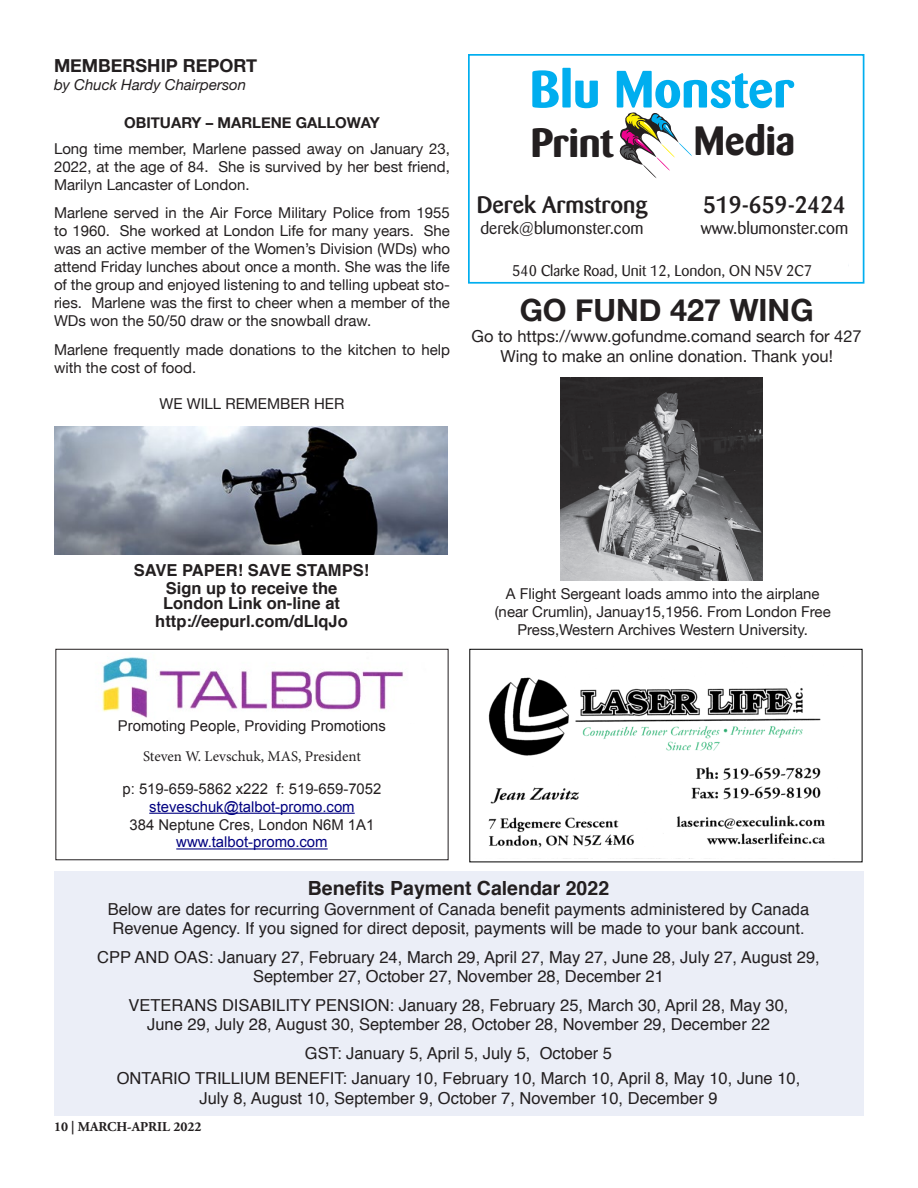
<style>
.page{position:relative;width:918px;height:1188px;background:#fff}
.page>*{position:absolute;margin:0;border:0;box-sizing:border-box;transform-origin:0 0}
.t1{font:700 51.9px "Barmeno";color:#00aeef}
.t2{font:700 40.5px "Barmeno";color:#231f20}
.t3{font:700 30.6px "Helvetica Neue";color:#231f20}
.t4{font:500 23.7px "Barmeno";color:#231f20}
.t5{font:700 19.5px "Helvetica";color:#231f20}
.t6{font:700 18px "Helvetica Neue";color:#231f20}
.t7{font:17.1px "Barmeno";color:#231f20}
.t8{font:16.95px "Barmeno";color:#231f20}
.t9{font:16.5px/19.5px "Helvetica";color:#231f20;text-align:center}
.t10{font:700 16.5px/15px "Helvetica";color:#231f20}
.t11{font:16.5px/19.5px "Helvetica Neue";color:#231f20;text-align:center}
.t12{font:15.3px "Barmeno";color:#231f20}
.t13{font:15px/18px "Helvetica Neue";color:#231f20;text-align:justify}
.t14{font:700 15px "Helvetica Neue";color:#231f20}
.t15{font:italic 15px "Helvetica Neue";color:#231f20}
.t16{font:14.85px "Arial";color:#231f20}
.t17{font:14.85px "Arial";color:#000080}
.t18{font:14.85px "Minion Pro";color:#231f20}
.t19{font:700 13.5px "Adobe Garamond Pro";color:#231f20}
</style>
<div class="page">
<div style="left:54px;top:871px;width:810px;height:245px;background:#ebeef7"></div>
<img style="left:102px;top:657px;width:302px;height:61px">
<hr style="left:149px;top:813px;width:206px;height:1px;background:#000080">
<hr style="left:176px;top:848px;width:152px;height:2px;background:#000080">
<div style="left:55px;top:649px;width:393px;height:211px;border:1px solid #231f20"></div>
<img style="left:488px;top:677px;width:338px;height:182px">
<div style="left:469px;top:649px;width:393px;height:213px;border:1px solid #000"></div>
<img style="left:54px;top:427px;width:393px;height:128px">
<svg style="left:619px;top:112px;width:73px;height:66px"></svg>
<div style="left:468px;top:54px;width:396px;height:230px;border:2px solid #00aeef"></div>
<img style="left:560px;top:378px;width:203px;height:202px">
<p class="t6" style="left:54px;top:51px;width:205px">MEMBERSHIP REPORT</p>
<p class="t15" style="left:54px;top:73px;width:194px">by Chuck Hardy Chairperson</p>
<p class="t14" style="left:124px;top:111px;width:257px">OBITUARY – MARLENE GALLOWAY</p>
<p class="t13" style="left:54px;top:140px;width:398px">Long time member, Marlene passed away on January 23, 2022, at the age of 84. She is survived by her best friend, Marilyn Lancaster of London.</p>
<p class="t13" style="left:54px;top:205px;width:398px">Marlene served in the Air Force Military Police from 1955 to 1960. She worked at London Life for many years. She was an active member of the Women’s Division (WDs) who attend Friday lunches about once a month. She was the life of the group and enjoyed listening to and telling upbeat sto&shy;ries. Marlene was the first to cheer when a member of the WDs won the 50/50 draw or the snowball draw.</p>
<p class="t13" style="left:54px;top:341px;width:397px">Marlene frequently made donations to the kitchen to help with the cost of food.</p>
<p class="t13" style="left:160px;top:395px;width:186px">WE WILL REMEMBER HER</p>
<p class="t1" style="left:530px;top:58px;width:266px">Blu Monster</p>
<p class="t2" style="left:531px;top:118px;width:84px">Print</p>
<p class="t2" style="left:694px;top:117px;width:103px">Media</p>
<p class="t4" style="left:477px;top:191px;width:172px">Derek Armstrong</p>
<p class="t8" style="left:481px;top:218px;width:165px">derek@blumonster.com</p>
<p class="t4" style="left:703px;top:191px;width:145px">519-659-2424</p>
<p class="t7" style="left:701px;top:218px;width:149px">www.blumonster.com</p>
<p class="t12" style="left:512px;top:262px;width:301px">540 Clarke Road, Unit 12, London, ON N5V 2C7</p>
<p class="t3" style="left:520px;top:286px;width:295px">GO FUND 427 WING</p>
<p class="t11" style="left:472px;top:327px;width:392px">Go to https://www.gofundme.comand search for 427<br>Wing to make an online donation. Thank you!</p>
<p class="t10" style="left:134px;top:563px;width:237px">SAVE PAPER! SAVE STAMPS!</p>
<p class="t10" style="left:163px;top:581px;width:178px">Sign up to receive the<br>London Link on-line at</p>
<p class="t10" style="left:155px;top:614px;width:194px">http://eepurl.com/dLIqJo</p>
<p class="t16" style="left:118px;top:716px;width:270px">Promoting People, Providing Promotions</p>
<p class="t18" style="left:143px;top:746px;width:219px">Steven W. Levschuk, MAS, President</p>
<p class="t16" style="left:122px;top:779px;width:261px">p: 519-659-5862 x222 f: 519-659-7052</p>
<p class="t17" style="left:149px;top:797px;width:207px">steveschuk@talbot-promo.com</p>
<p class="t16" style="left:130px;top:815px;width:246px">384 Neptune Cres, London N6M 1A1</p>
<p class="t17" style="left:176px;top:832px;width:153px">www.talbot-promo.com</p>
<p class="t13" style="left:495px;top:586px;width:337px;text-align:center">A Flight Sergeant loads ammo into the airplane (near Crumlin), Januay15,1956. From London Free<br>Press,Western Archives Western University.</p>
<p class="t5" style="left:308px;top:873px;width:303px">Benefits Payment Calendar 2022</p>
<p class="t9" style="left:108px;top:900px;width:703px">Below are dates for recurring Government of Canada benefit payments administered by Canada</p>
<p class="t9" style="left:112px;top:919px;width:694px">Revenue Agency. If you signed for direct deposit, payments will be made to your bank account.</p>
<p class="t9" style="left:97px;top:948px;width:724px">CPP AND OAS: January 27, February 24, March 29, April 27, May 27, June 28, July 27, August 29,<br>September 27, October 27, November 28, December 21</p>
<p class="t9" style="left:129px;top:996px;width:661px">VETERANS DISABILITY PENSION: January 28, February 25, March 30, April 28, May 30,</p>
<p class="t9" style="left:147px;top:1015px;width:624px">June 29, July 28, August 30, September 28, October 28, November 29, December 22</p>
<p class="t9" style="left:305px;top:1044px;width:309px">GST: January 5, April 5, July 5, October 5</p>
<p class="t9" style="left:117px;top:1069px;width:685px">ONTARIO TRILLIUM BENEFIT: January 10, February 10, March 10, April 8, May 10, June 10,</p>
<p class="t9" style="left:199px;top:1089px;width:520px">July 8, August 10, September 9, October 7, November 10, December 9</p>
<p class="t19" style="left:54px;top:1118px;width:149px">10 | MARCH-APRIL 2022</p>
</div>
